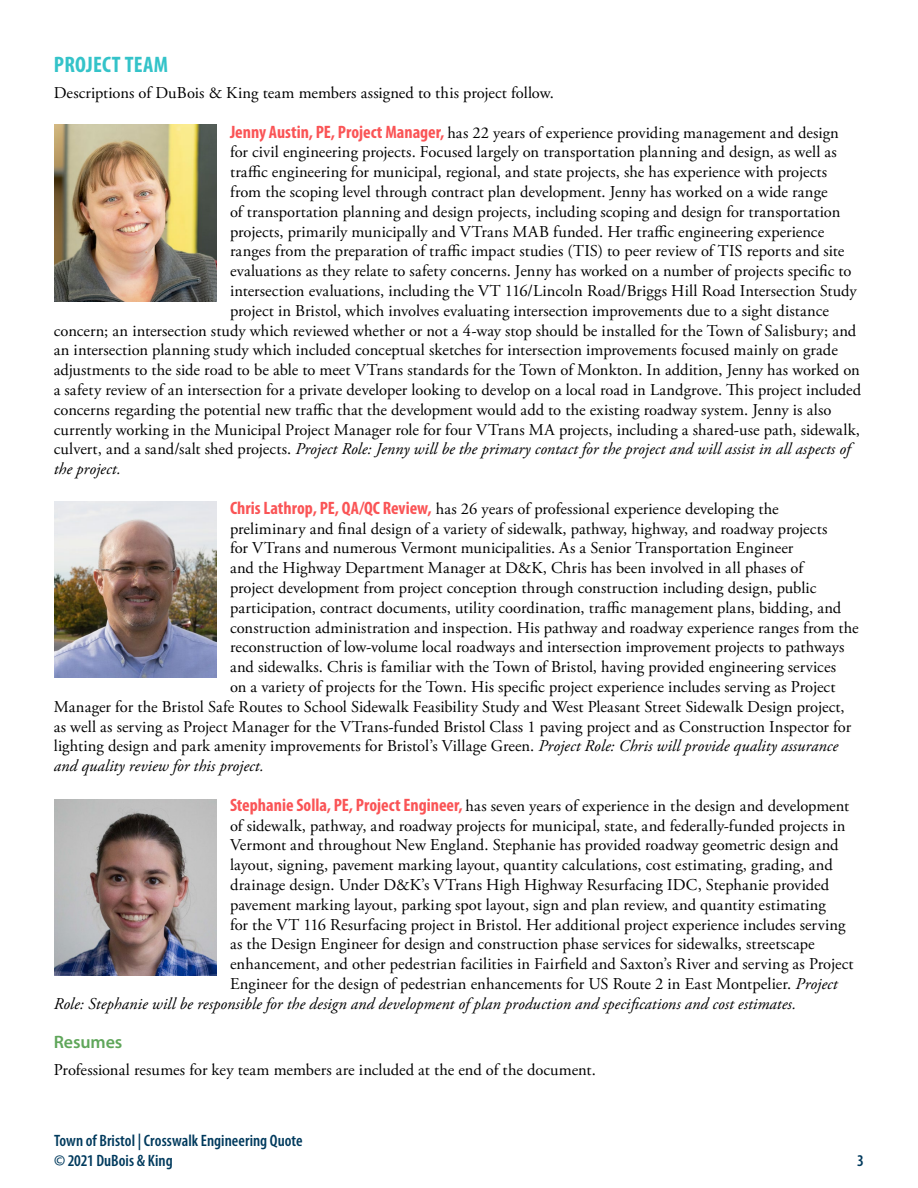
<style>
.page{position:relative;width:918px;height:1188px;background:#fff}
.page>*{position:absolute;margin:0;border:0;box-sizing:border-box;transform-origin:0 0}
.t1{font:700 condensed 22.5px "Myriad Pro";letter-spacing:.01em;color:#34c3c9}
.t2{font:600 18px "Myriad Pro";letter-spacing:-.005em;color:#5fa65a}
.t3{font:16.5px "Adobe Garamond Pro";letter-spacing:.005em;color:#000}
.t4{font:italic 16.5px "Adobe Garamond Pro";letter-spacing:.005em;color:#000}
.t5{font:600 condensed 16.5px/19.8px "Myriad Pro";color:#003a5d}
.s1{font-family:"Myriad Pro";font-weight:700;font-stretch:condensed;font-size:18px;color:#fa5456}
.s2{font-style:normal}
.s3{font-style:italic}
</style>
<div class="page">
<img style="left:54px;top:124px;width:163px;height:177px">
<img style="left:54px;top:501px;width:163px;height:177px">
<img style="left:54px;top:799px;width:163px;height:177px">
<h1 class="t1" style="left:54px;top:50px;width:116px">PROJECT TEAM</h1>
<p class="t3" style="left:54px;top:83px;width:502px">Descriptions of DuBois &amp; King team members assigned to this project follow.</p>
<p class="t3" style="left:230px;top:123px;width:610px"><span class="s1">Jenny Austin, PE, Project Manager,</span> has 22 years of experience providing management and design</p>
<p class="t3" style="left:230px;top:142px;width:608px">for civil engineering projects. Focused largely on transportation planning and design, as well as</p>
<p class="t3" style="left:230px;top:162px;width:599px">traffic engineering for municipal, regional, and state projects, she has experience with projects</p>
<p class="t3" style="left:230px;top:182px;width:599px">from the scoping level through contract plan development. Jenny has worked on a wide range</p>
<p class="t3" style="left:230px;top:202px;width:612px">of transportation planning and design projects, including scoping and design for transportation</p>
<p class="t3" style="left:230px;top:222px;width:596px">projects, primarily municipally and VTrans MAB funded. Her traffic engineering experience</p>
<p class="t3" style="left:230px;top:241px;width:616px">ranges from the preparation of traffic impact studies (TIS) to peer review of TIS reports and site</p>
<p class="t3" style="left:230px;top:261px;width:623px">evaluations as they relate to safety concerns. Jenny has worked on a number of projects specific to</p>
<p class="t3" style="left:230px;top:281px;width:628px">intersection evaluations, including the VT 116/Lincoln Road/Briggs Hill Road Intersection Study</p>
<p class="t3" style="left:230px;top:301px;width:601px">project in Bristol, which involves evaluating intersection improvements due to a sight distance</p>
<p class="t3" style="left:54px;top:321px;width:804px">concern; an intersection study which reviewed whether or not a 4-way stop should be installed for the Town of Salisbury; and</p>
<p class="t3" style="left:54px;top:340px;width:786px">an intersection planning study which included conceptual sketches for intersection improvements focused mainly on grade</p>
<p class="t3" style="left:54px;top:360px;width:808px">adjustments to the side road to be able to meet VTrans standards for the Town of Monkton. In addition, Jenny has worked on</p>
<p class="t3" style="left:54px;top:380px;width:809px">a safety review of an intersection for a private developer looking to develop on a local road in Landgrove. This project included</p>
<p class="t3" style="left:54px;top:400px;width:779px">concerns regarding the potential new traffic that the development would add to the existing roadway system. Jenny is also</p>
<p class="t3" style="left:54px;top:420px;width:808px">currently working in the Municipal Project Manager role for four VTrans MA projects, including a shared-use path, sidewalk,</p>
<p class="t4" style="left:54px;top:439px;width:798px"><span class="s2">culvert, and a sand/salt shed projects.</span> Project Role: Jenny will be the primary contact for the project and will assist in all aspects of</p>
<p class="t4" style="left:54px;top:459px;width:69px">the project.</p>
<p class="t3" style="left:230px;top:499px;width:550px"><span class="s1">Chris Lathrop, PE, QA/QC Review,</span> has 26 years of professional experience developing the</p>
<p class="t3" style="left:230px;top:519px;width:599px">preliminary and final design of a variety of sidewalk, pathway, highway, and roadway projects</p>
<p class="t3" style="left:230px;top:538px;width:565px">for VTrans and numerous Vermont municipalities. As a Senior Transportation Engineer</p>
<p class="t3" style="left:230px;top:558px;width:575px">and the Highway Department Manager at D&amp;K, Chris has been involved in all phases of</p>
<p class="t3" style="left:230px;top:578px;width:588px">project development from project conception through construction including design, public</p>
<p class="t3" style="left:230px;top:598px;width:613px">participation, contract documents, utility coordination, traffic management plans, bidding, and</p>
<p class="t3" style="left:230px;top:618px;width:630px">construction administration and inspection. His pathway and roadway experience ranges from the</p>
<p class="t3" style="left:230px;top:637px;width:616px">reconstruction of low-volume local roadways and intersection improvement projects to pathways</p>
<p class="t3" style="left:230px;top:657px;width:608px">and sidewalks. Chris is familiar with the Town of Bristol, having provided engineering services</p>
<p class="t3" style="left:230px;top:677px;width:607px">on a variety of projects for the Town. His specific project experience includes serving as Project</p>
<p class="t3" style="left:54px;top:697px;width:793px">Manager for the Bristol Safe Routes to School Sidewalk Feasibility Study and West Pleasant Street Sidewalk Design project,</p>
<p class="t3" style="left:54px;top:717px;width:799px">as well as serving as Project Manager for the VTrans-funded Bristol Class 1 paving project and as Construction Inspector for</p>
<p class="t3" style="left:54px;top:736px;width:786px">lighting design and park amenity improvements for Bristol’s Village Green. <span class="s3">Project Role: Chris will provide quality assurance</span></p>
<p class="t4" style="left:54px;top:756px;width:212px">and quality review for this project.</p>
<p class="t3" style="left:230px;top:796px;width:621px"><span class="s1">Stephanie Solla, PE, Project Engineer,</span> has seven years of experience in the design and development</p>
<p class="t3" style="left:230px;top:816px;width:617px">of sidewalk, pathway, and roadway projects for municipal, state, and federally-funded projects in</p>
<p class="t3" style="left:230px;top:835px;width:610px">Vermont and throughout New England. Stephanie has provided roadway geometric design and</p>
<p class="t3" style="left:230px;top:855px;width:604px">layout, signing, pavement marking layout, quantity calculations, cost estimating, grading, and</p>
<p class="t3" style="left:230px;top:875px;width:601px">drainage design. Under D&amp;K’s VTrans High Highway Resurfacing IDC, Stephanie provided</p>
<p class="t3" style="left:230px;top:895px;width:597px">pavement marking layout, parking spot layout, sign and plan review, and quantity estimating</p>
<p class="t3" style="left:230px;top:915px;width:617px">for the VT 116 Resurfacing project in Bristol. Her additional project experience includes serving</p>
<p class="t3" style="left:230px;top:934px;width:586px">as the Design Engineer for design and construction phase services for sidewalks, streetscape</p>
<p class="t3" style="left:230px;top:954px;width:625px">enhancement, and other pedestrian facilities in Fairfield and Saxton’s River and serving as Project</p>
<p class="t3" style="left:230px;top:974px;width:609px">Engineer for the design of pedestrian enhancements for US Route 2 in East Montpelier. <span class="s3">Project</span></p>
<p class="t4" style="left:54px;top:994px;width:744px">Role: Stephanie will be responsible for the design and development of plan production and specifications and cost estimates.</p>
<p class="t2" style="left:54px;top:1031px;width:70px">Resumes</p>
<p class="t3" style="left:54px;top:1060px;width:544px">Professional resumes for key team members are included at the end of the document.</p>
<p class="t5" style="left:54px;top:1131px;width:250px">Town of Bristol | Crosswalk Engineering Quote © 2021 DuBois &amp; King</p>
<p class="t5" style="left:857px;top:1151px;width:8px">3</p>
</div>
